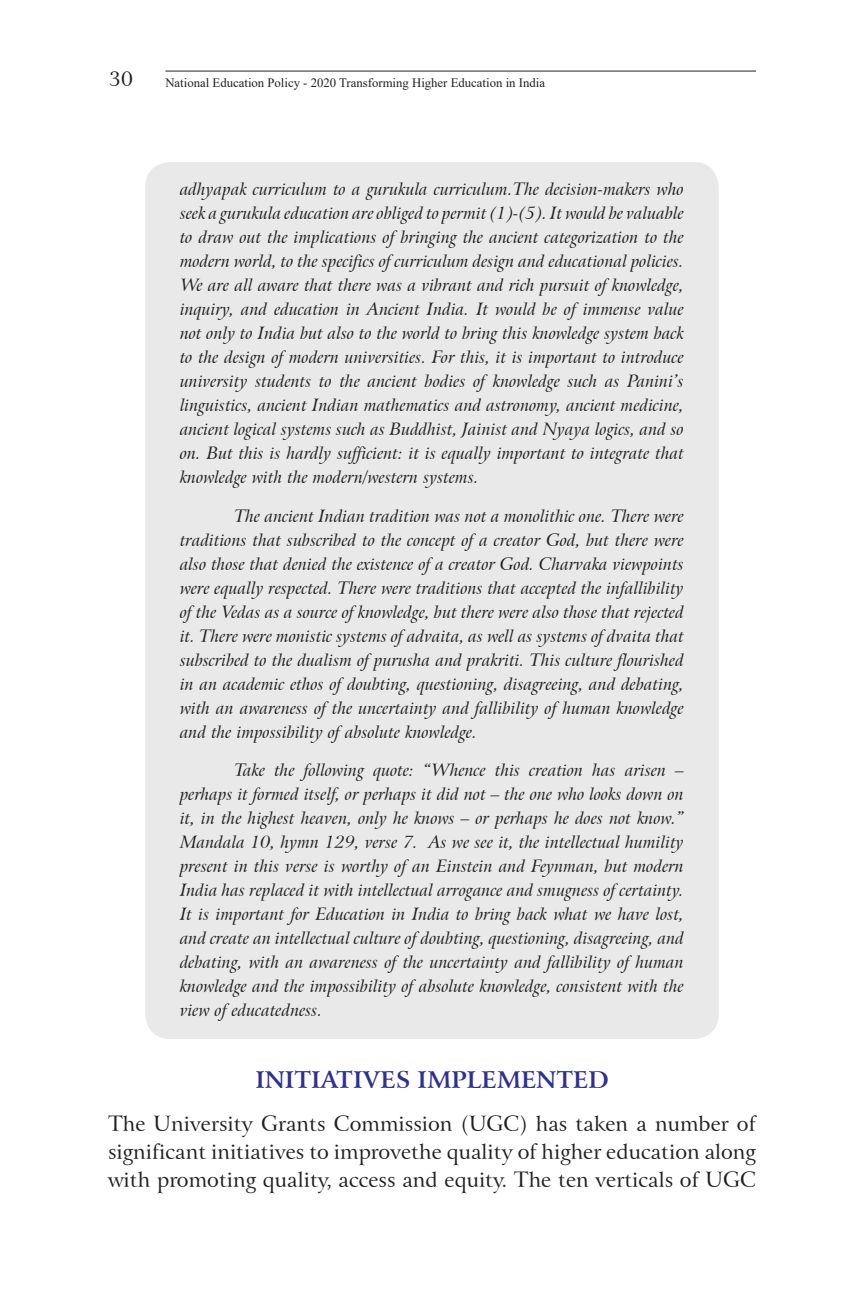
<style>
.page{position:relative;width:864px;height:1296px;background:#fff}
.page>*{position:absolute;margin:0;border:0;box-sizing:border-box;transform-origin:0 0}
.t1{font:700 23px "Arrus BT";color:#2e3092}
.Text{font:21px/28px "Arrus BT";color:#231f20;text-align:justify}
.t2{font:20px "Arrus BT";color:#231f20}
.Text_indent_BOX{font:italic 17px/24px "Arrus BT";color:#231f20;text-align:justify}
.t3{font:12.8px "Times New Roman";color:#231f20}
</style>
<div class="page">
<hr style="left:165px;top:71px;width:591px;height:1px;background:#231f20">
<div style="left:146px;top:163px;width:572px;height:875px;background:#e9e9e9;border-radius:24px"></div>
<p class="t2" style="left:109px;top:66px;width:25px">30</p>
<p class="t3" style="left:165px;top:74px;width:381px">National Education Policy - 2020 Transforming Higher Education in India</p>
<p class="Text_indent_BOX" style="left:180px;top:178px;width:506px">adhyapak curriculum to a gurukula curriculum.The decision-makers who seek a gurukula education are obliged to permit (1)-(5). It would be valuable to draw out the implications of bringing the ancient categorization to the modern world, to the specifics of curriculum design and educational policies.<br>We are all aware that there was a vibrant and rich pursuit of knowledge, inquiry, and education in Ancient India. It would be of immense value not only to India but also to the world to bring this knowledge system back to the design of modern universities. For this, it is important to introduce university students to the ancient bodies of knowledge such as Panini’s linguistics, ancient Indian mathematics and astronomy, ancient medicine, ancient logical systems such as Buddhist, Jainist and Nyaya logics, and so on. But this is hardly sufficient: it is equally important to integrate that knowledge with the modern/western systems.</p>
<p class="Text_indent_BOX" style="left:180px;top:504px;width:506px;text-indent:54px">The ancient Indian tradition was not a monolithic one. There were traditions that subscribed to the concept of a creator God, but there were also those that denied the existence of a creator God. Charvaka viewpoints were equally respected. There were traditions that accepted the infallibility of the Vedas as a source of knowledge, but there were also those that rejected it. There were monistic systems of advaita, as well as systems of dvaita that subscribed to the dualism of purusha and prakriti. This culture flourished in an academic ethos of doubting, questioning, disagreeing, and debating, with an awareness of the uncertainty and fallibility of human knowledge and the impossibility of absolute knowledge.</p>
<p class="Text_indent_BOX" style="left:180px;top:759px;width:506px;text-indent:54px">Take the following quote: “Whence this creation has arisen – perhaps it formed itself, or perhaps it did not – the one who looks down on it, in the highest heaven, only he knows – or perhaps he does not know.” Mandala 10, hymn 129, verse 7. As we see it, the intellectual humility present in this verse is worthy of an Einstein and Feynman, but modern India has replaced it with intellectual arrogance and smugness of certainty.<br>It is important for Education in India to bring back what we have lost, and create an intellectual culture of doubting, questioning, disagreeing, and debating, with an awareness of the uncertainty and fallibility of human knowledge and the impossibility of absolute knowledge, consistent with the view of educatedness.</p>
<h1 class="t1" style="left:255px;top:1066px;width:179px">INITIATIVES IMPL</h1>
<h1 class="t1" style="left:482px;top:1066px;width:129px">EMENTED</h1>
<p class="Text" style="left:108px;top:1110px;width:649px">The University Grants Commission (UGC) has taken a number of significant initiatives to improvethe quality of higher education along with promoting quality, access and equity. The ten verticals of UGC</p>
</div>
